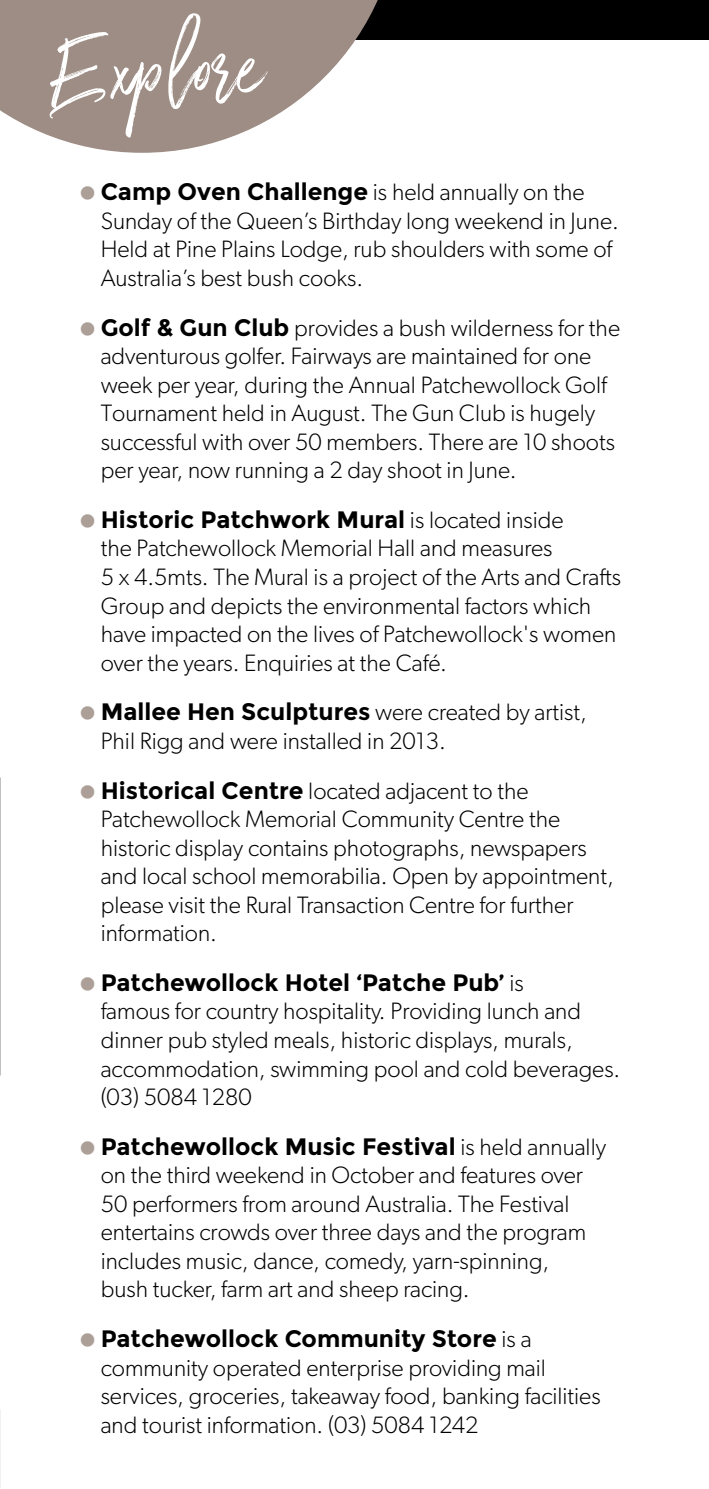
<style>
.page{position:relative;width:709px;height:1489px;background:#fff}
.page>*{position:absolute;margin:0;border:0;box-sizing:border-box;transform-origin:0 0}
.t1{font:151px "Wilderness Typeface";color:#fff}
.t2{font:300 23.75px/28.5px "Gibson";color:#000}
.t3{font:700 23.75px "Montserrat";color:#000}
.s1{font-family:"Montserrat";font-weight:700}
.s2{font-family:"Gibson";font-weight:300}
</style>
<div class="page">
<div style="left:0;top:0;width:709px;height:40px;background:#000"></div>
<svg style="left:1px;top:0;width:377px;height:153px;fill:#9d8d85"></svg>
<img style="left:0;top:0;width:1px;height:332px">
<h1 class="t1" style="left:53px;top:-5px;width:215px">Explore</h1>
<p class="t2" style="left:101px;top:177px;width:519px"><span class="s1">Camp Oven Challenge</span> is held annually on the Sunday of the Queen’s Birthday long weekend in June.<br>Held at Pine Plains Lodge, rub shoulders with some of Australia’s best bush cooks.</p>
<p class="t2" style="left:101px;top:313px;width:521px"><span class="s1">Golf &amp; Gun Club</span> provides a bush wilderness for the adventurous golfer. Fairways are maintained for one week per year, during the Annual Patchewollock Golf Tournament held in August. The Gun Club is hugely successful with over 50 members. There are 10 shoots per year, now running a 2 day shoot in June.</p>
<p class="t3" style="left:101px;top:505px;width:464px">Historic Patchwork Mural <span class="s2">is located inside</span></p>
<p class="t2" style="left:101px;top:533px;width:522px">the Patchewollock Memorial Hall and measures<br>5 x 4.5mts. The Mural is a project of the Arts and Crafts Group and depicts the environmental factors which have impacted on the lives of Patchewollock's women over the years. Enquiries at the Café.</p>
<p class="t2" style="left:101px;top:697px;width:488px"><span class="s1">Mallee Hen Sculptures</span> were created by artist,<br>Phil Rigg and were installed in 2013.</p>
<p class="t2" style="left:101px;top:775px;width:514px"><span class="s1">Historical Centre</span> located adjacent to the Patchewollock Memorial Community Centre the historic display contains photographs, newspapers and local school memorabilia. Open by appointment, please visit the Rural Transaction Centre for further information.</p>
<p class="t3" style="left:101px;top:968px;width:424px">Patchewollock Hotel ‘Patche Pub’ <span class="s2">is</span></p>
<p class="t2" style="left:101px;top:996px;width:521px">famous for country hospitality. Providing lunch and dinner pub styled meals, historic displays, murals, accommodation, swimming pool and cold beverages. (03) 5084 1280</p>
<p class="t3" style="left:101px;top:1132px;width:507px">Patchewollock Music Festival <span class="s2">is held annually</span></p>
<p class="t2" style="left:101px;top:1160px;width:487px">on the third weekend in October and features over 50 performers from around Australia. The Festival entertains crowds over three days and the program includes music, dance, comedy, yarn-spinning, bush tucker, farm art and sheep racing.</p>
<p class="t3" style="left:101px;top:1324px;width:432px">Patchewollock Community Store <span class="s2">is a</span></p>
<p class="t2" style="left:101px;top:1352px;width:501px">community operated enterprise providing mail services, groceries, takeaway food, banking facilities and tourist information. (03) 5084 1242</p>
</div>
